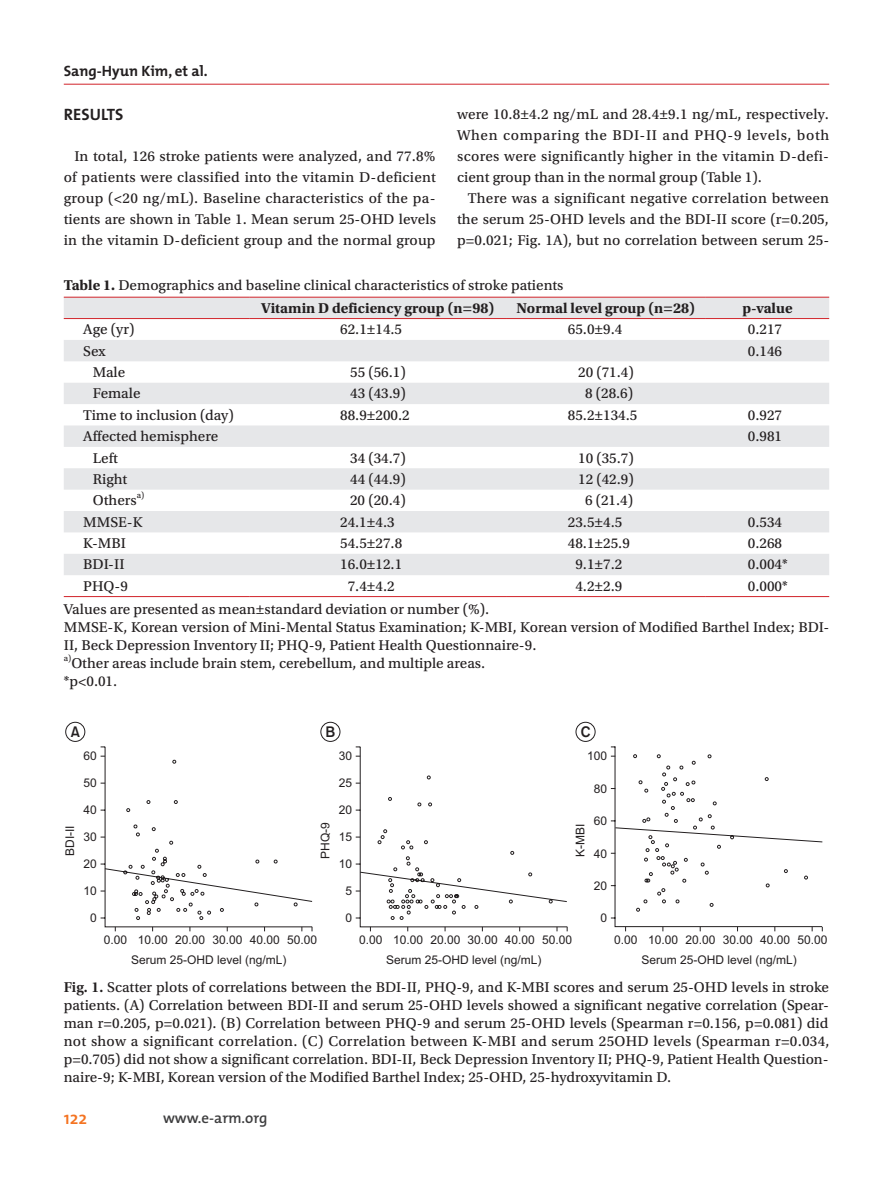
<style>
.page{position:relative;width:893px;height:1191px;background:#fff}
.page>*{position:absolute;margin:0;border:0;box-sizing:border-box;transform-origin:0 0}
.t1{font:600 18px "The Mix";color:#f47321}
.t2{font:700 16.5px "The Mix";color:#231f20}
.t3{font:15px/21px "Utopia Std Capt";color:#231f20;text-align:justify}
.t4{font:700 15px "Utopia Std";color:#231f20}
.t5{font:700 15px "The Mix";color:#231f20}
.t6{font:600 15px "The Mix";color:#3e3e3f}
.t7{font:15px "Gothic 725 BT Bold A";color:#231f20}
.t8{font:12px "Arial";color:#231f20}
.t9{font:8.7px "Utopia Std Capt";color:#231f20}
.s1{font-family:"Utopia Std";font-weight:700}
.s2{font-family:"Utopia Std";font-weight:600}
</style>
<div class="page">
<hr style="left:64px;top:84px;width:765px;height:1px;background:#d1232a">
<svg style="left:64px;top:298px;width:765px;height:277px;fill:#e6e7e9"></svg>
<hr style="left:64px;top:297px;width:186px;height:1px;background:#d1232a">
<hr style="left:250px;top:297px;width:256px;height:1px;background:#d1232a">
<hr style="left:506px;top:297px;width:200px;height:1px;background:#d1232a">
<hr style="left:706px;top:297px;width:123px;height:1px;background:#d1232a">
<hr style="left:64px;top:318px;width:186px;height:1px;background:#d1232a">
<hr style="left:250px;top:318px;width:256px;height:1px;background:#d1232a">
<hr style="left:506px;top:318px;width:200px;height:1px;background:#d1232a">
<hr style="left:706px;top:318px;width:123px;height:1px;background:#d1232a">
<hr style="left:64px;top:596px;width:186px;height:1px;background:#d1232a">
<hr style="left:250px;top:596px;width:256px;height:1px;background:#d1232a">
<hr style="left:506px;top:596px;width:200px;height:1px;background:#d1232a">
<hr style="left:706px;top:596px;width:123px;height:1px;background:#d1232a">
<svg style="left:100px;top:746px;width:213px;height:185px"></svg>
<div style="left:65px;top:722px;width:20px;height:19px;border:1px solid #231f20;border-radius:50%"></div>
<svg style="left:355px;top:746px;width:213px;height:185px"></svg>
<div style="left:321px;top:722px;width:19px;height:19px;border:1px solid #231f20;border-radius:50%"></div>
<svg style="left:610px;top:746px;width:213px;height:185px"></svg>
<div style="left:576px;top:722px;width:19px;height:19px;border:1px solid #231f20;border-radius:50%"></div>
<svg style="left:104px;top:754px;width:719px;height:166px"></svg>
<p class="t5" style="left:64px;top:59px;width:146px">Sang-Hyun Kim, et al.</p>
<p class="t3" style="left:457px;top:104px;width:374px">were 10.8±4.2 ng/mL and 28.4±9.1 ng/mL, respectively.<br>When comparing the BDI-II and PHQ-9 levels, both scores were significantly higher in the vitamin D-defi&shy;cient group than in the normal group (Table 1).</p>
<p class="t3" style="left:457px;top:188px;width:374px;text-indent:11px">There was a significant negative correlation between the serum 25-OHD levels and the BDI-II score (r=0.205, p=0.021; Fig. 1A), but no correlation between serum 25-</p>
<p class="t3" style="left:64px;top:275px;width:501px"><span class="s1">Table 1.</span> Demographics and baseline clinical characteristics of stroke patients</p>
<p class="t4" style="left:261px;top:299px;width:235px">Vitamin D deficiency group (n=98)</p>
<p class="t4" style="left:517px;top:299px;width:180px">Normal level group (n=28)</p>
<p class="t4" style="left:742px;top:299px;width:52px">p-value</p>
<p class="t3" style="left:83px;top:319px;width:53px">Age (yr)</p>
<p class="t3" style="left:340px;top:319px;width:63px">62.1±14.5</p>
<p class="t3" style="left:568px;top:319px;width:56px">65.0±9.4</p>
<p class="t3" style="left:748px;top:319px;width:36px">0.217</p>
<p class="t3" style="left:83px;top:340px;width:24px">Sex</p>
<p class="t3" style="left:748px;top:340px;width:36px">0.146</p>
<p class="t3" style="left:93px;top:362px;width:34px">Male</p>
<p class="t3" style="left:350px;top:362px;width:57px">55 (56.1)</p>
<p class="t3" style="left:578px;top:362px;width:57px">20 (71.4)</p>
<p class="t3" style="left:93px;top:383px;width:49px">Female</p>
<p class="t3" style="left:350px;top:383px;width:57px">43 (43.9)</p>
<p class="t3" style="left:585px;top:383px;width:50px">8 (28.6)</p>
<p class="t3" style="left:83px;top:405px;width:152px">Time to inclusion (day)</p>
<p class="t3" style="left:340px;top:405px;width:71px">88.9±200.2</p>
<p class="t3" style="left:568px;top:405px;width:71px">85.2±134.5</p>
<p class="t3" style="left:748px;top:405px;width:36px">0.927</p>
<p class="t3" style="left:83px;top:426px;width:136px">Affected hemisphere</p>
<p class="t3" style="left:748px;top:426px;width:36px">0.981</p>
<p class="t3" style="left:93px;top:447px;width:27px">Left</p>
<p class="t3" style="left:350px;top:447px;width:57px">34 (34.7)</p>
<p class="t3" style="left:578px;top:447px;width:57px">10 (35.7)</p>
<p class="t3" style="left:93px;top:469px;width:36px">Right</p>
<p class="t3" style="left:350px;top:469px;width:57px">44 (44.9)</p>
<p class="t3" style="left:578px;top:469px;width:57px">12 (42.9)</p>
<p class="t3" style="left:93px;top:490px;width:45px">Others</p>
<p class="t9" style="left:137px;top:490px;width:9px">a)</p>
<p class="t3" style="left:350px;top:490px;width:57px">20 (20.4)</p>
<p class="t3" style="left:585px;top:490px;width:50px">6 (21.4)</p>
<p class="t3" style="left:83px;top:511px;width:61px">MMSE-K</p>
<p class="t3" style="left:340px;top:511px;width:56px">24.1±4.3</p>
<p class="t3" style="left:568px;top:511px;width:56px">23.5±4.5</p>
<p class="t3" style="left:748px;top:511px;width:36px">0.534</p>
<p class="t3" style="left:83px;top:533px;width:44px">K-MBI</p>
<p class="t3" style="left:340px;top:533px;width:63px">54.5±27.8</p>
<p class="t3" style="left:568px;top:533px;width:63px">48.1±25.9</p>
<p class="t3" style="left:748px;top:533px;width:36px">0.268</p>
<p class="t3" style="left:83px;top:554px;width:43px">BDI-II</p>
<p class="t3" style="left:340px;top:554px;width:63px">16.0±12.1</p>
<p class="t3" style="left:575px;top:554px;width:48px">9.1±7.2</p>
<p class="t3" style="left:748px;top:554px;width:41px">0.004*</p>
<p class="t3" style="left:83px;top:576px;width:46px">PHQ-9</p>
<p class="t3" style="left:348px;top:576px;width:48px">7.4±4.2</p>
<p class="t3" style="left:575px;top:576px;width:48px">4.2±2.9</p>
<p class="t3" style="left:748px;top:576px;width:41px">0.000*</p>
<p class="t3" style="left:64px;top:600px;width:767px;line-height:18px;text-align:left">Values are presented as mean±standard deviation or number (%).<br>MMSE-K, Korean version of Mini-Mental Status Examination; K-MBI, Korean version of Modified Barthel Index; BDI-<br>II, Beck Depression Inventory II; PHQ-9, Patient Health Questionnaire-9.</p>
<p class="t9" style="left:64px;top:653px;width:9px">a)</p>
<p class="t2" style="left:64px;top:101px;width:61px">RESULTS</p>
<p class="t3" style="left:64px;top:146px;width:374px;text-indent:11px">In total, 126 stroke patients were analyzed, and 77.8% of patients were classified into the vitamin D-deficient group (&lt;20 ng/mL). Baseline characteristics of the pa&shy;tients are shown in Table 1. Mean serum 25-OHD levels in the vitamin D-deficient group and the normal group</p>
<p class="t3" style="left:64px;top:654px;width:423px;line-height:18px;text-indent:8px">Other areas include brain stem, cerebellum, and multiple areas. *p&lt;0.01.</p>
<p class="t7" style="left:71px;top:723px;width:11px">A</p>
<p class="t7" style="left:326px;top:723px;width:11px">B</p>
<p class="t7" style="left:581px;top:723px;width:11px">C</p>
<p class="t8" style="left:84px;top:751px;width:15px">60</p>
<p class="t8" style="left:339px;top:751px;width:15px">30</p>
<p class="t8" style="left:587px;top:751px;width:22px">100</p>
<p class="t8" style="left:66px;top:856px;width:32px;rotate:-90deg">BDI-II</p>
<p class="t8" style="left:84px;top:778px;width:15px">50</p>
<p class="t8" style="left:84px;top:805px;width:15px">40</p>
<p class="t8" style="left:84px;top:832px;width:15px">30</p>
<p class="t8" style="left:84px;top:859px;width:15px">20</p>
<p class="t8" style="left:84px;top:886px;width:15px">10</p>
<p class="t8" style="left:321px;top:859px;width:38px;rotate:-90deg">PHQ-9</p>
<p class="t8" style="left:339px;top:778px;width:15px">25</p>
<p class="t8" style="left:339px;top:805px;width:15px">20</p>
<p class="t8" style="left:339px;top:832px;width:15px">15</p>
<p class="t8" style="left:339px;top:859px;width:15px">10</p>
<p class="t8" style="left:345px;top:886px;width:8px">5</p>
<p class="t8" style="left:576px;top:857px;width:35px;rotate:-90deg">K-MBI</p>
<p class="t8" style="left:594px;top:784px;width:15px">80</p>
<p class="t8" style="left:594px;top:816px;width:15px">60</p>
<p class="t8" style="left:594px;top:848px;width:15px">40</p>
<p class="t8" style="left:594px;top:881px;width:15px">20</p>
<p class="t8" style="left:90px;top:913px;width:8px">0</p>
<p class="t8" style="left:345px;top:913px;width:8px">0</p>
<p class="t8" style="left:600px;top:913px;width:8px">0</p>
<p class="t8" style="left:104px;top:935px;width:25px">0.00</p>
<p class="t8" style="left:138px;top:935px;width:32px">10.00</p>
<p class="t8" style="left:287px;top:935px;width:32px">50.00</p>
<p class="t8" style="left:175px;top:935px;width:106px">20.00 30.00 40.00</p>
<p class="t8" style="left:359px;top:935px;width:25px">0.00</p>
<p class="t8" style="left:393px;top:935px;width:32px">10.00</p>
<p class="t8" style="left:542px;top:935px;width:32px">50.00</p>
<p class="t8" style="left:430px;top:935px;width:106px">20.00 30.00 40.00</p>
<p class="t8" style="left:614px;top:935px;width:25px">0.00</p>
<p class="t8" style="left:648px;top:935px;width:32px">10.00</p>
<p class="t8" style="left:797px;top:935px;width:32px">50.00</p>
<p class="t8" style="left:685px;top:935px;width:106px">20.00 30.00 40.00</p>
<p class="t8" style="left:131px;top:955px;width:157px">Serum 25-OHD level (ng/mL)</p>
<p class="t8" style="left:386px;top:955px;width:157px">Serum 25-OHD level (ng/mL)</p>
<p class="t8" style="left:641px;top:955px;width:157px">Serum 25-OHD level (ng/mL)</p>
<p class="t3" style="left:64px;top:978px;width:767px;line-height:18px"><span class="s2">Fig. 1.</span> Scatter plots of correlations between the BDI-II, PHQ-9, and K-MBI scores and serum 25-OHD levels in stroke patients. (A) Correlation between BDI-II and serum 25-OHD levels showed a significant negative correlation (Spear&shy;man r=0.205, p=0.021). (B) Correlation between PHQ-9 and serum 25-OHD levels (Spearman r=0.156, p=0.081) did not show a significant correlation. (C) Correlation between K-MBI and serum 25OHD levels (Spearman r=0.034, p=0.705) did not show a significant correlation. BDI-II, Beck Depression Inventory II; PHQ-9, Patient Health Question&shy;naire-9; K-MBI, Korean version of the Modified Barthel Index; 25-OHD, 25-hydroxyvitamin D.</p>
<p class="t1" style="left:64px;top:1102px;width:25px">122</p>
<p class="t6" style="left:163px;top:1105px;width:106px">www.e-arm.org</p>
</div>
